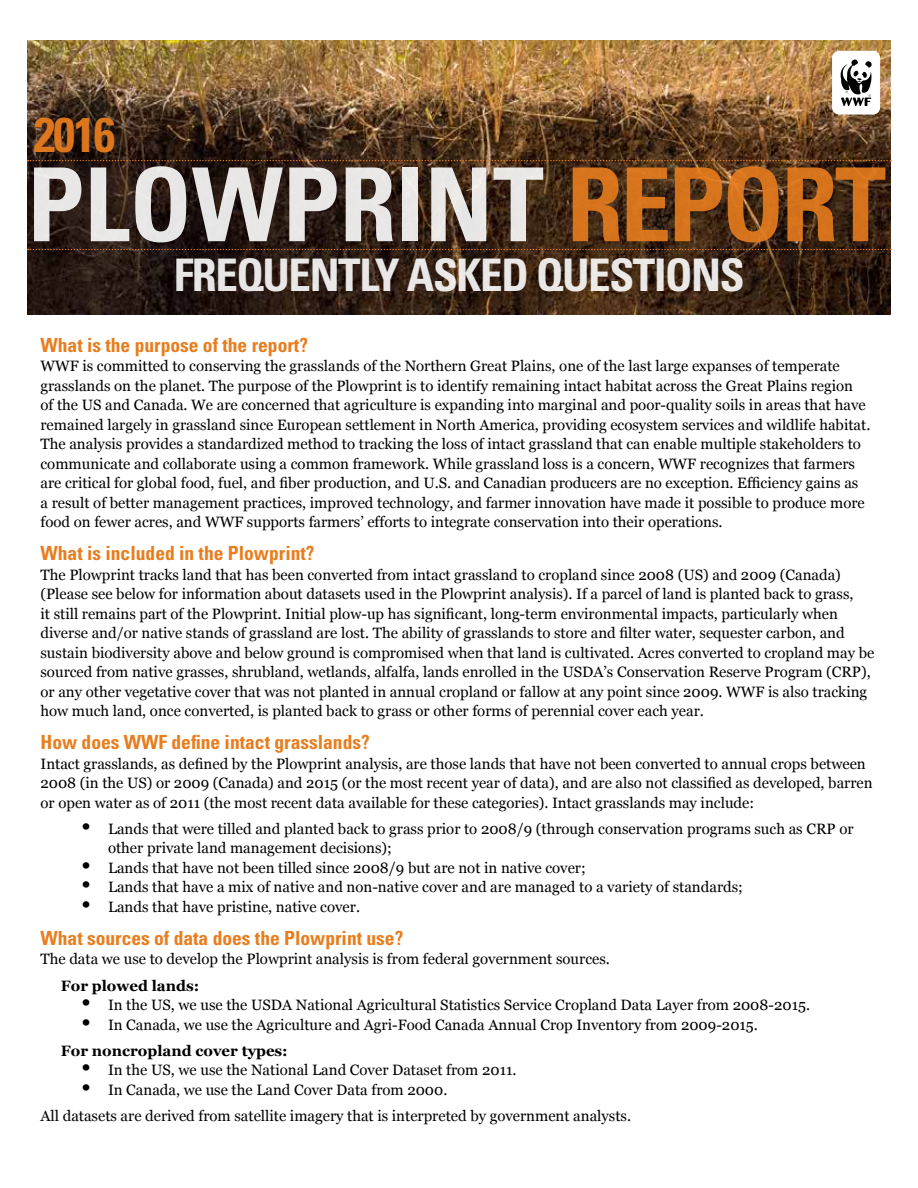
<style>
.page{position:relative;width:918px;height:1188px;background:#fff}
.page>*{position:absolute;margin:0;border:0;box-sizing:border-box;transform-origin:0 0}
.t1{font:700 condensed 102.15px "Univers LT Std";color:#fff}
.t2{font:700 condensed 48.75px "Univers LT Std";color:#e87d1e}
.t3{font:700 condensed 44.85px "Univers LT Std";letter-spacing:-.03em;color:#fff}
.t4{font:700 condensed 19.5px "Univers LT Std";color:#e87d1e}
.t5{font:15px/19.5px "Georgia";color:#000}
.t6{font:700 15px "Georgia";color:#000}
.s1{color:#e87d1e}
.s2{font-size:25.5px}
.s3{font-weight:700}
</style>
<div class="page">
<img style="left:27px;top:40px;width:864px;height:274px">
<div style="left:832px;top:51px;width:48px;height:64px;background:#fff;border-radius:7px"></div>
<svg style="left:840px;top:59px;width:32px;height:47px"></svg>
<svg style="left:28px;top:160px;width:863px;height:1px"></svg>
<svg style="left:28px;top:249px;width:863px;height:1px"></svg>
<h2 class="t2" style="left:33px;top:105px;width:84px">2016</h2>
<h1 class="t1" style="left:27px;top:142px;width:860px">PLOWPRINT <span class="s1">REPORT</span></h1>
<h3 class="t3" style="left:173px;top:248px;width:573px">FREQUENTLY ASKED QUESTIONS</h3>
<h3 class="t4" style="left:40px;top:333px;width:269px">What is the purpose of the report?</h3>
<p class="t5" style="left:40px;top:357px;width:831px">WWF is committed to conserving the grasslands of the Northern Great Plains, one of the last large expanses of temperate grasslands on the planet. The purpose of the Plowprint is to identify remaining intact habitat across the Great Plains region<br>of the US and Canada. We are concerned that agriculture is expanding into marginal and poor-quality soils in areas that have remained largely in grassland since European settlement in North America, providing ecosystem services and wildlife habitat.<br>The analysis provides a standardized method to tracking the loss of intact grassland that can enable multiple stakeholders to communicate and collaborate using a common framework. While grassland loss is a concern, WWF recognizes that farmers are critical for global food, fuel, and fiber production, and U.S. and Canadian producers are no exception. Efficiency gains as<br>a result of better management practices, improved technology, and farmer innovation have made it possible to produce more food on fewer acres, and WWF supports farmers’ efforts to integrate conservation into their operations.</p>
<h3 class="t4" style="left:40px;top:541px;width:276px">What is included in the Plowprint?</h3>
<p class="t5" style="left:40px;top:565px;width:835px">The Plowprint tracks land that has been converted from intact grassland to cropland since 2008 (US) and 2009 (Canada) (Please see below for information about datasets used in the Plowprint analysis). If a parcel of land is planted back to grass,<br>it still remains part of the Plowprint. Initial plow-up has significant, long-term environmental impacts, particularly when diverse and/or native stands of grassland are lost. The ability of grasslands to store and filter water, sequester carbon, and sustain biodiversity above and below ground is compromised when that land is cultivated. Acres converted to cropland may be sourced from native grasses, shrubland, wetlands, alfalfa, lands enrolled in the USDA’s Conservation Reserve Program (CRP), or any other vegetative cover that was not planted in annual cropland or fallow at any point since 2009. WWF is also tracking how much land, once converted, is planted back to grass or other forms of perennial cover each year.</p>
<h3 class="t4" style="left:40px;top:730px;width:331px">How does WWF define intact grasslands?</h3>
<p class="t5" style="left:40px;top:754px;width:834px">Intact grasslands, as defined by the Plowprint analysis, are those lands that have not been converted to annual crops between<br>2008 (in the US) or 2009 (Canada) and 2015 (or the most recent year of data), and are also not classified as developed, barren or open water as of 2011 (the most recent data available for these categories). Intact grasslands may include:</p>
<p class="t5" style="left:108px;top:819px;width:747px;text-indent:-27px"><span class="s2">•</span> Lands that were tilled and planted back to grass prior to 2008/9 (through conservation programs such as CRP or other private land management decisions);</p>
<p class="t5" style="left:81px;top:858px;width:506px"><span class="s2">•</span> Lands that have not been tilled since 2008/9 but are not in native cover;</p>
<p class="t5" style="left:81px;top:878px;width:663px"><span class="s2">•</span> Lands that have a mix of native and non-native cover and are managed to a variety of standards;</p>
<p class="t5" style="left:81px;top:897px;width:281px"><span class="s2">•</span> Lands that have pristine, native cover.</p>
<h3 class="t4" style="left:40px;top:926px;width:364px">What sources of data does the Plowprint use?</h3>
<p class="t5" style="left:40px;top:950px;width:571px">The data we use to develop the Plowprint analysis is from federal government sources.</p>
<p class="t6" style="left:61px;top:976px;width:140px">For plowed lands:</p>
<p class="t5" style="left:81px;top:996px;width:731px"><span class="s2">•</span> In the US, we use the USDA National Agricultural Statistics Service Cropland Data Layer from 2008-2015.</p>
<p class="t5" style="left:61px;top:1012px;width:699px;line-height:26.2px;text-indent:20px"><span class="s2">•</span> In Canada, we use the Agriculture and Agri-Food Canada Annual Crop Inventory from 2009-2015.<br><span class="s3">For noncropland cover types:</span></p>
<p class="t5" style="left:81px;top:1061px;width:437px"><span class="s2">•</span> In the US, we use the National Land Cover Dataset from 2011.</p>
<p class="t5" style="left:40px;top:1077px;width:592px;line-height:26.2px;text-indent:40px"><span class="s2">•</span> In Canada, we use the Land Cover Data from 2000.<br>All datasets are derived from satellite imagery that is interpreted by government analysts.</p>
</div>
